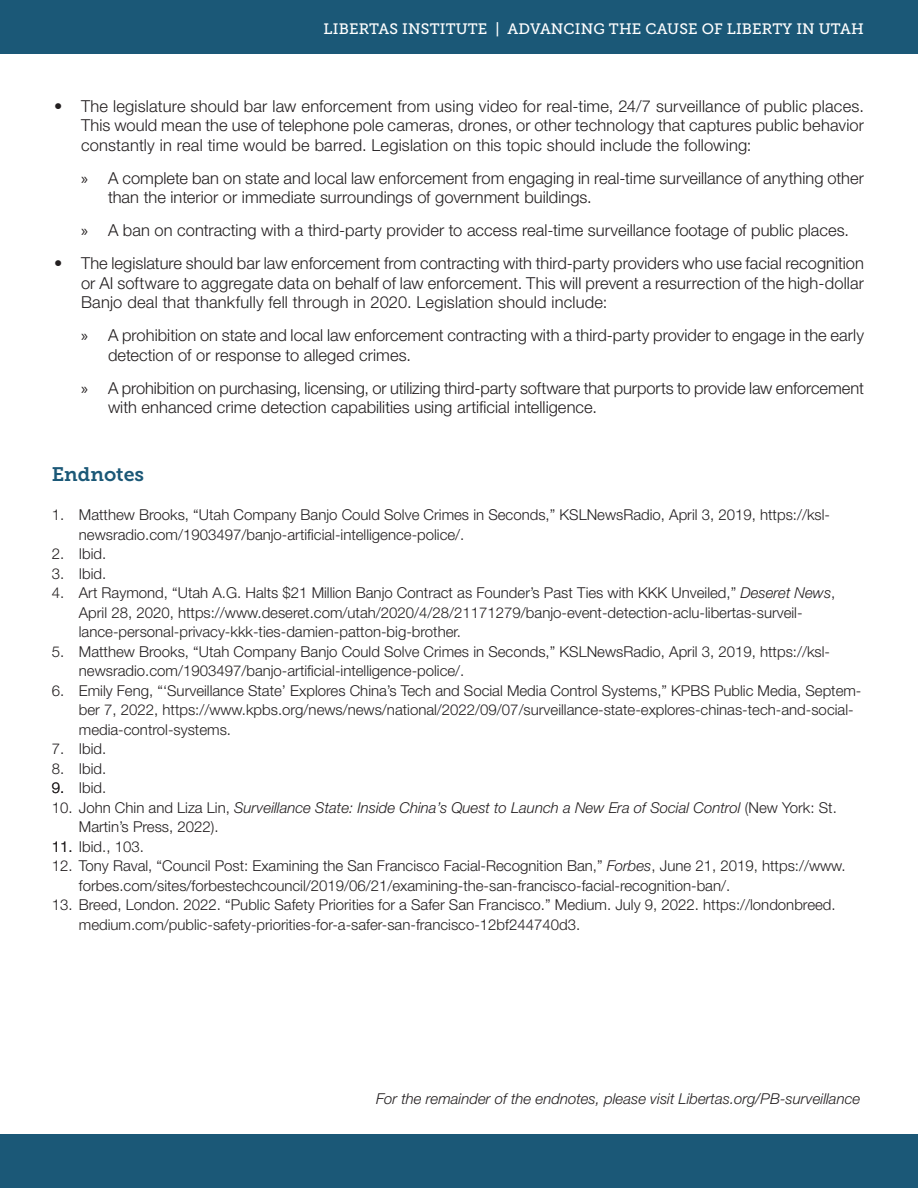
<style>
.page{position:relative;width:918px;height:1188px;background:#fff}
.page>*{position:absolute;margin:0;border:0;box-sizing:border-box;transform-origin:0 0}
.t1{font:19.5px "Museo Slab 700";color:#1b5877}
.t2{font:300 16.5px/19.5px "Helvetica Neue LT Pro";color:#231f20}
.t3{font:300 15px/19.5px "Helvetica Neue LT Pro";color:#231f20}
.t4{font:italic 300 15px "Helvetica Neue LT Pro";color:#231f20}
.t5{font:15px "Museo Slab 500";letter-spacing:.01em;color:#fff}
.s1{font-family:"Myriad Pro";font-weight:400}
.s2{font-style:italic}
.s3{font-style:normal}
</style>
<div class="page">
<div style="left:0;top:1134px;width:918px;height:54px;background:#1b5877"></div>
<div style="left:0;top:0;width:918px;height:54px;background:#1b5877"></div>
<p class="t5" style="left:324px;top:20px;width:542px">LIBERTAS INSTITUTE | ADVANCING THE CAUSE OF LIBERTY IN UTAH</p>
<p class="t2" style="left:81px;top:96px;width:785px;text-align:justify;text-indent:-27px">• The legislature should bar law enforcement from using video for real-time, 24/7 surveillance of public places.<br>This would mean the use of telephone pole cameras, drones, or other technology that captures public behavior constantly in real time would be barred. Legislation on this topic should include the following:</p>
<p class="t2" style="left:108px;top:168px;width:758px;text-indent:-27px"><span class="s1">»</span> A complete ban on state and local law enforcement from engaging in real-time surveillance of anything other than the interior or immediate surroundings of government buildings.</p>
<p class="t2" style="left:81px;top:220px;width:770px"><span class="s1">»</span> A ban on contracting with a third-party provider to access real-time surveillance footage of public places.</p>
<p class="t2" style="left:81px;top:253px;width:785px;text-align:justify;text-indent:-27px">• The legislature should bar law enforcement from contracting with third-party providers who use facial recognition or AI software to aggregate data on behalf of law enforcement. This will prevent a resurrection of the high-dollar Banjo deal that thankfully fell through in 2020. Legislation should include:</p>
<p class="t2" style="left:108px;top:325px;width:758px;text-indent:-27px"><span class="s1">»</span> A prohibition on state and local law enforcement contracting with a third-party provider to engage in the early detection of or response to alleged crimes.</p>
<p class="t2" style="left:108px;top:378px;width:757px;text-indent:-27px"><span class="s1">»</span> A prohibition on purchasing, licensing, or utilizing third-party software that purports to provide law enforcement with enhanced crime detection capabilities using artificial intelligence.</p>
<p class="t1" style="left:52px;top:463px;width:94px">Endnotes</p>
<p class="t3" style="left:79px;top:505px;width:753px;text-indent:-27px">1. Matthew Brooks, “Utah Company Banjo Could Solve Crimes in Seconds,” KSLNewsRadio, April 3, 2019, https://ksl&shy;newsradio.com/1903497/banjo-artificial-intelligence-police/.</p>
<p class="t3" style="left:52px;top:544px;width:56px">2. Ibid.</p>
<p class="t3" style="left:52px;top:563px;width:56px">3. Ibid.</p>
<p class="t3" style="left:79px;top:583px;width:758px;text-indent:-27px">4. Art Raymond, “Utah A.G. Halts $21 Million Banjo Contract as Founder’s Past Ties with KKK Unveiled,” <span class="s2">Deseret News</span>,<br>April 28, 2020, https://www.deseret.com/utah/2020/4/28/21171279/banjo-event-detection-aclu-libertas-surveil&shy;lance-personal-privacy-kkk-ties-damien-patton-big-brother.</p>
<p class="t3" style="left:79px;top:641px;width:753px;text-indent:-27px">5. Matthew Brooks, “Utah Company Banjo Could Solve Crimes in Seconds,” KSLNewsRadio, April 3, 2019, https://ksl&shy;newsradio.com/1903497/banjo-artificial-intelligence-police/.</p>
<p class="t3" style="left:79px;top:680px;width:784px;text-indent:-27px">6. Emily Feng, “‘Surveillance State’ Explores China’s Tech and Social Media Control Systems,” KPBS Public Media, Septem&shy;ber 7, 2022, https://www.kpbs.org/news/news/national/2022/09/07/surveillance-state-explores-chinas-tech-and-social&shy;media-control-systems.</p>
<p class="t3" style="left:52px;top:739px;width:56px">7. Ibid.</p>
<p class="t3" style="left:52px;top:758px;width:56px">8. Ibid.</p>
<p class="t3" style="left:52px;top:778px;width:56px">9. Ibid.</p>
<p class="t4" style="left:52px;top:798px;width:787px"><span class="s3">10. John Chin and Liza Lin,</span> Surveillance State: Inside China’s Quest to Launch a New Era of Social Control <span class="s3">(New York: St.</span></p>
<p class="t3" style="left:79px;top:817px;width:141px">Martin’s Press, 2022).</p>
<p class="t3" style="left:52px;top:836px;width:94px">11. Ibid., 103.</p>
<p class="t3" style="left:79px;top:856px;width:768px;text-indent:-27px">12. Tony Raval, “Council Post: Examining the San Francisco Facial-Recognition Ban,” <span class="s2">Forbes</span>, June 21, 2019, https://www. forbes.com/sites/forbestechcouncil/2019/06/21/examining-the-san-francisco-facial-recognition-ban/.</p>
<p class="t3" style="left:79px;top:895px;width:758px;text-indent:-27px">13. Breed, London. 2022. “Public Safety Priorities for a Safer San Francisco.” Medium. July 9, 2022. https://londonbreed. medium.com/public-safety-priorities-for-a-safer-san-francisco-12bf244740d3.</p>
<p class="t4" style="left:376px;top:1090px;width:486px">For the remainder of the endnotes, please visit Libertas.org/PB-surveillance</p>
</div>
